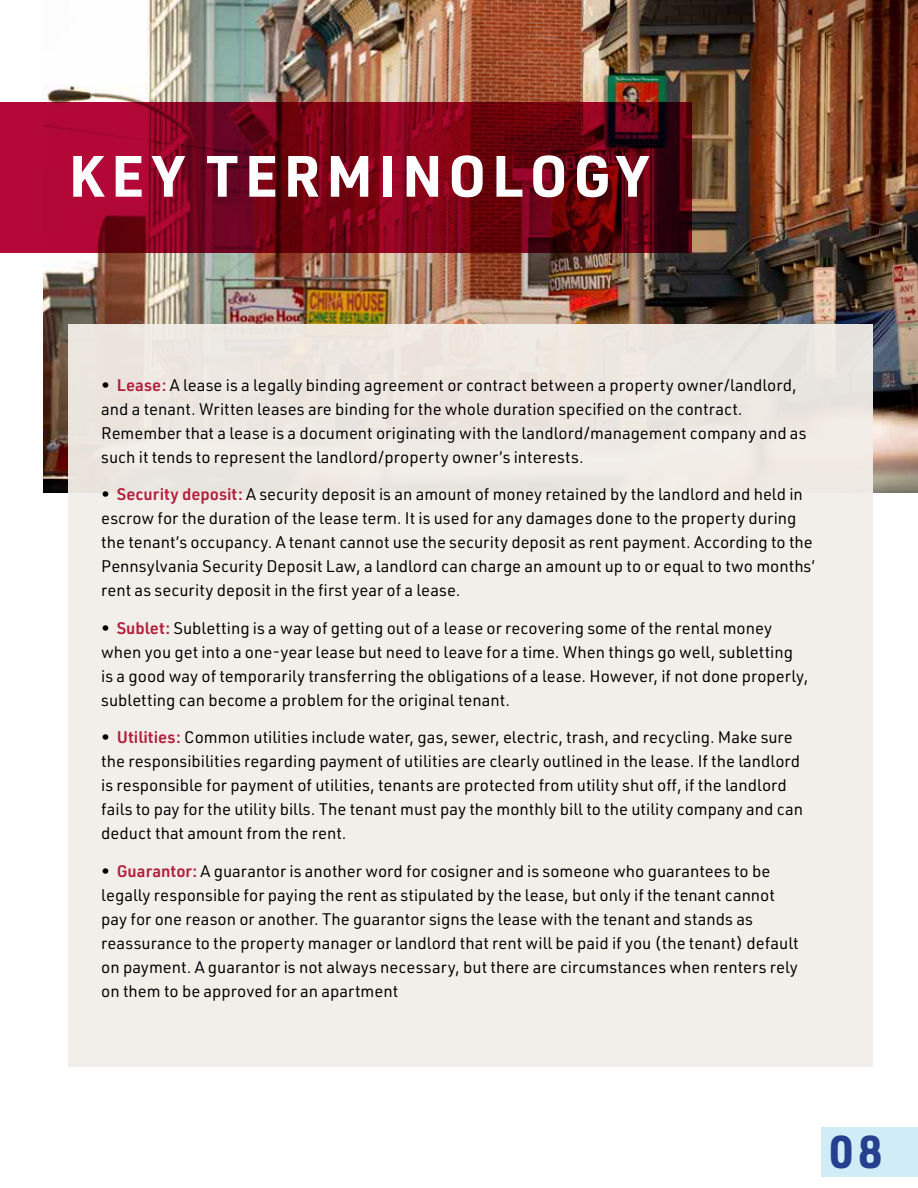
<style>
.page{position:relative;width:918px;height:1188px;background:#fff}
.page>*{position:absolute;margin:0;border:0;box-sizing:border-box;transform-origin:0 0}
.t1{font:700 57px "URWDIN";letter-spacing:.1em;color:#fff}
.t2{font:700 45px "URWDIN";color:#25408f}
.t3{font:16.5px/24px "URWDIN";color:#000}
.s1{font-weight:600;color:#b31f3d}
</style>
<div class="page">
<div style="left:821px;top:1127px;width:97px;height:50px;background:#d0ecf6"></div>
<img style="left:43px;top:0;width:875px;height:492px">
<svg style="left:0;top:102px;width:692px;height:150px;background:#7b041b"></svg>
<div style="left:69px;top:324px;width:804px;height:742px;background:#f2eee8"></div>
<h2 class="t1" style="left:69px;top:137px;width:581px">KEY TERMINOLOGY</h2>
<p class="t3" style="left:101px;top:373px;width:707px">• <span class="s1">Lease:</span> A lease is a legally binding agreement or contract between a property owner/landlord, and a tenant. Written leases are binding for the whole duration specified on the contract.<br>Remember that a lease is a document originating with the landlord/management company and as such it tends to represent the landlord/property owner’s interests.</p>
<p class="t3" style="left:101px;top:482px;width:715px">• <span class="s1">Security deposit:</span> A security deposit is an amount of money retained by the landlord and held in escrow for the duration of the lease term. It is used for any damages done to the property during the tenant’s occupancy. A tenant cannot use the security deposit as rent payment. According to the Pennsylvania Security Deposit Law, a landlord can charge an amount up to or equal to two months’ rent as security deposit in the first year of a lease.</p>
<p class="t3" style="left:101px;top:616px;width:709px">• <span class="s1">Sublet:</span> Subletting is a way of getting out of a lease or recovering some of the rental money when you get into a one-year lease but need to leave for a time. When things go well, subletting is a good way of temporarily transferring the obligations of a lease. However, if not done properly, subletting can become a problem for the original tenant.</p>
<p class="t3" style="left:101px;top:725px;width:703px">• <span class="s1">Utilities:</span> Common utilities include water, gas, sewer, electric, trash, and recycling. Make sure the responsibilities regarding payment of utilities are clearly outlined in the lease. If the landlord is responsible for payment of utilities, tenants are protected from utility shut off, if the landlord fails to pay for the utility bills. The tenant must pay the monthly bill to the utility company and can deduct that amount from the rent.</p>
<p class="t3" style="left:101px;top:859px;width:699px">• <span class="s1">Guarantor:</span> A guarantor is another word for cosigner and is someone who guarantees to be legally responsible for paying the rent as stipulated by the lease, but only if the tenant cannot pay for one reason or another. The guarantor signs the lease with the tenant and stands as reassurance to the property manager or landlord that rent will be paid if you (the tenant) default on payment. A guarantor is not always necessary, but there are circumstances when renters rely on them to be approved for an apartment</p>
<h2 class="t2" style="left:829px;top:1121px;width:55px">08</h2>
</div>
